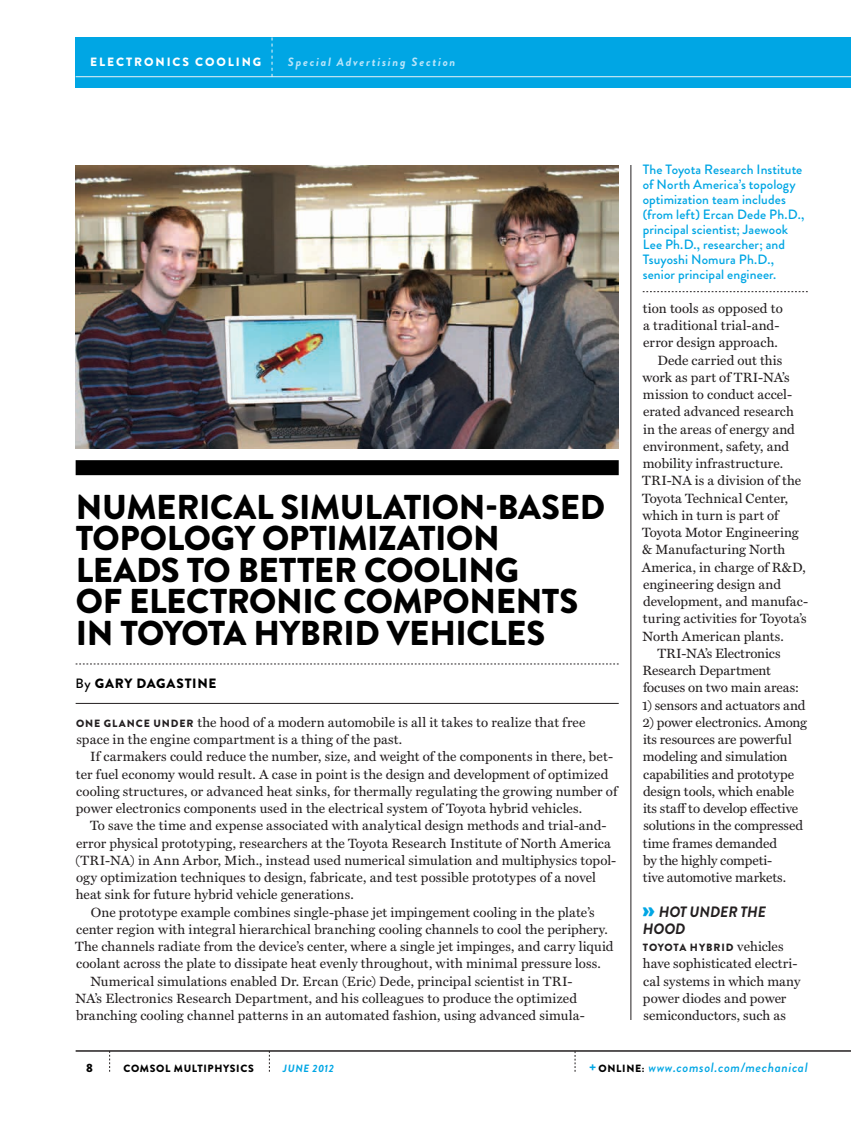
<style>
.page{position:relative;width:851px;height:1134px;background:#fff}
.page>*{position:absolute;margin:0;border:0;box-sizing:border-box;transform-origin:0 0}
._0Normal-left{font:900 34.5px/31.5px "Brandon Grotesque";letter-spacing:-.01em;color:#000}
._0Normal-left-2{font:italic 700 15px/17.2px "Brandon Grotesque";letter-spacing:-.01em;color:#231f20}
._0Normal-left-3{font:13.5px/17.2px "Miller Text";letter-spacing:.005em;color:#231f20}
._0Normal-left-4{font:500 13.5px/15px "Brandon Grotesque";letter-spacing:.005em;color:#00a6e4}
._9footer-left{font:italic 500 13.5px "Brandon Grotesque";letter-spacing:.04em;color:#00a6e4}
._0Normal-left-5{font:900 13.5px "Brandon Grotesque";letter-spacing:.055em;color:#000}
._0Normal-left-6{font:italic 700 12px "Brandon Grotesque";letter-spacing:.145em;color:#b9e5fa}
._0Normal-left-7{font:900 12px "Brandon Grotesque";letter-spacing:.16em;color:#fff}
._9footer-left-2{font:900 12px "Brandon Grotesque";color:#000}
._0Normal-left-8{font:900 10.5px "Brandon Grotesque";letter-spacing:.075em;color:#231f20}
._9footer-left-3{font:900 10.5px "Brandon Grotesque";letter-spacing:.06em;color:#000}
._9footer-left-4{font:italic 700 10.5px "Brandon Grotesque";letter-spacing:.05em;color:#00a6e4}
.s1{font-weight:500}
.s2{font-family:"Brandon Grotesque";font-weight:900;font-size:10.5px}
.s3{font-weight:900;font-style:normal;font-size:25.5px;color:#00a6e4}
.s4{font-family:"Miller Text";font-weight:400;font-size:13.5px}
.s5{font-weight:900;font-style:normal}
.s6{font-weight:900;font-style:normal;font-size:10.5px;color:#000}
</style>
<div class="page">
<div style="left:76px;top:38px;width:774px;height:50px;background:#00a6e4"></div>
<hr style="left:76px;top:76px;width:774px;height:1px;background:#ecf3f7">
<hr style="left:76px;top:1050px;width:774px;height:2px;background:#231f20">
<svg style="left:109px;top:1052px;width:1px;height:20px"></svg>
<svg style="left:269px;top:1052px;width:1px;height:20px"></svg>
<svg style="left:574px;top:1051px;width:1px;height:21px"></svg>
<svg style="left:272px;top:38px;width:1px;height:39px"></svg>
<hr style="left:630px;top:165px;width:1px;height:855px;background:#231f20">
<div style="left:76px;top:460px;width:542px;height:15px;background:#000"></div>
<svg style="left:76px;top:664px;width:542px;height:1px"></svg>
<hr style="left:76px;top:703px;width:542px;height:1px;background:#231f20">
<svg style="left:642px;top:291px;width:165px;height:1px"></svg>
<img style="left:76px;top:165px;width:542px;height:284px">
<p class="_0Normal-left-7" style="left:90px;top:53px;width:173px">ELECTRONICS COOLING</p>
<p class="_0Normal-left-6" style="left:288px;top:53px;width:169px">Special Advertising Section</p>
<p class="_0Normal-left" style="left:76px;top:491px;width:531px">NUMERICAL SIMULATION-BASED<br>TOPOLOGY OPTIMIZATION<br>LEADS TO BETTER COOLING<br>OF ELECTRONIC COMPONENTS<br>IN TOYOTA HYBRID VEHICLES</p>
<p class="_0Normal-left-5" style="left:76px;top:674px;width:142px"><span class="s1">By</span> GARY DAGASTINE</p>
<p class="_0Normal-left-3" style="left:76px;top:714px;width:511px"><span class="s2">ONE GLANCE UNDER</span> the hood of a modern automobile is all it takes to realize that free space in the engine compartment is a thing of the past.</p>
<p class="_0Normal-left-3" style="left:76px;top:748px;width:543px;text-indent:14px">If carmakers could reduce the number, size, and weight of the components in there, bet&shy;ter fuel economy would result. A case in point is the design and development of optimized cooling structures, or advanced heat sinks, for thermally regulating the growing number of power electronics components used in the electrical system of Toyota hybrid vehicles.</p>
<p class="_0Normal-left-3" style="left:75px;top:817px;width:542px;text-indent:15px">To save the time and expense associated with analytical design methods and trial-and&shy;error physical prototyping, researchers at the Toyota Research Institute of North America (TRI-NA) in Ann Arbor, Mich., instead used numerical simulation and multiphysics topol&shy;ogy optimization techniques to design, fabricate, and test possible prototypes of a novel heat sink for future hybrid vehicle generations.</p>
<p class="_0Normal-left-3" style="left:75px;top:904px;width:540px;text-indent:16px">One prototype example combines single-phase jet impingement cooling in the plate’s center region with integral hierarchical branching cooling channels to cool the periphery.<br>The channels radiate from the device’s center, where a single jet impinges, and carry liquid coolant across the plate to dissipate heat evenly throughout, with minimal pressure loss.</p>
<p class="_0Normal-left-3" style="left:75px;top:973px;width:511px;text-align:center">Numerical simulations enabled Dr. Ercan (Eric) Dede, principal scientist in TRI-<br>NA’s Electronics Research Department, and his colleagues to produce the optimized branching cooling channel patterns in an automated fashion, using advanced simula-</p>
<p class="_0Normal-left-4" style="left:642px;top:163px;width:163px">The Toyota Research Institute of North America’s topology optimization team includes (from left) Ercan Dede Ph.D., principal scientist; Jaewook<br>Lee Ph.D., researcher; and<br>Tsuyoshi Nomura Ph.D., senior principal engineer.</p>
<p class="_0Normal-left-3" style="left:643px;top:300px;width:141px">tion tools as opposed to a traditional trial-and&shy;error design approach.</p>
<p class="_0Normal-left-3" style="left:641px;top:352px;width:168px;text-indent:16px">Dede carried out this work as part of TRI-NA’s mission to conduct accel&shy;erated advanced research<br>in the areas of energy and environment, safety, and mobility infrastructure.<br>TRI-NA is a division of the<br>Toyota Technical Center, which in turn is part of<br>Toyota Motor Engineering &amp; Manufacturing North<br>America, in charge of R&amp;D, engineering design and development, and manufac&shy;turing activities for Toyota’s<br>North American plants.</p>
<p class="_0Normal-left-3" style="left:642px;top:645px;width:158px;text-indent:15px">TRI-NA’s Electronics<br>Research Department focuses on two main areas:</p>
<p class="_0Normal-left-3" style="left:642px;top:697px;width:165px">1) sensors and actuators and</p>
<p class="_0Normal-left-3" style="left:642px;top:714px;width:166px">2) power electronics. Among its resources are powerful modeling and simulation capabilities and prototype design tools, which enable its staff to develop effective solutions in the compressed time frames demanded<br>by the highly competi-<br>tive automotive markets.</p>
<p class="_0Normal-left-2" style="left:642px;top:903px;width:125px"><span class="s3">»</span> HOT UNDER THE<br>HOOD</p>
<p class="_0Normal-left-8" style="left:643px;top:940px;width:142px">TOYOTA HYBRID <span class="s4">vehicles</span></p>
<p class="_0Normal-left-3" style="left:643px;top:955px;width:159px">have sophisticated electri&shy;cal systems in which many power diodes and power semiconductors, such as</p>
<p class="_9footer-left-2" style="left:86px;top:1059px;width:8px">8</p>
<p class="_9footer-left-3" style="left:123px;top:1061px;width:132px">COMSOL MULTIPHYSICS</p>
<p class="_9footer-left-4" style="left:283px;top:1061px;width:52px">JUNE 2012</p>
<p class="_9footer-left" style="left:589px;top:1058px;width:220px"><span class="s5">+</span> <span class="s6">ONLINE:</span> www.comsol.com/mechanical</p>
</div>
